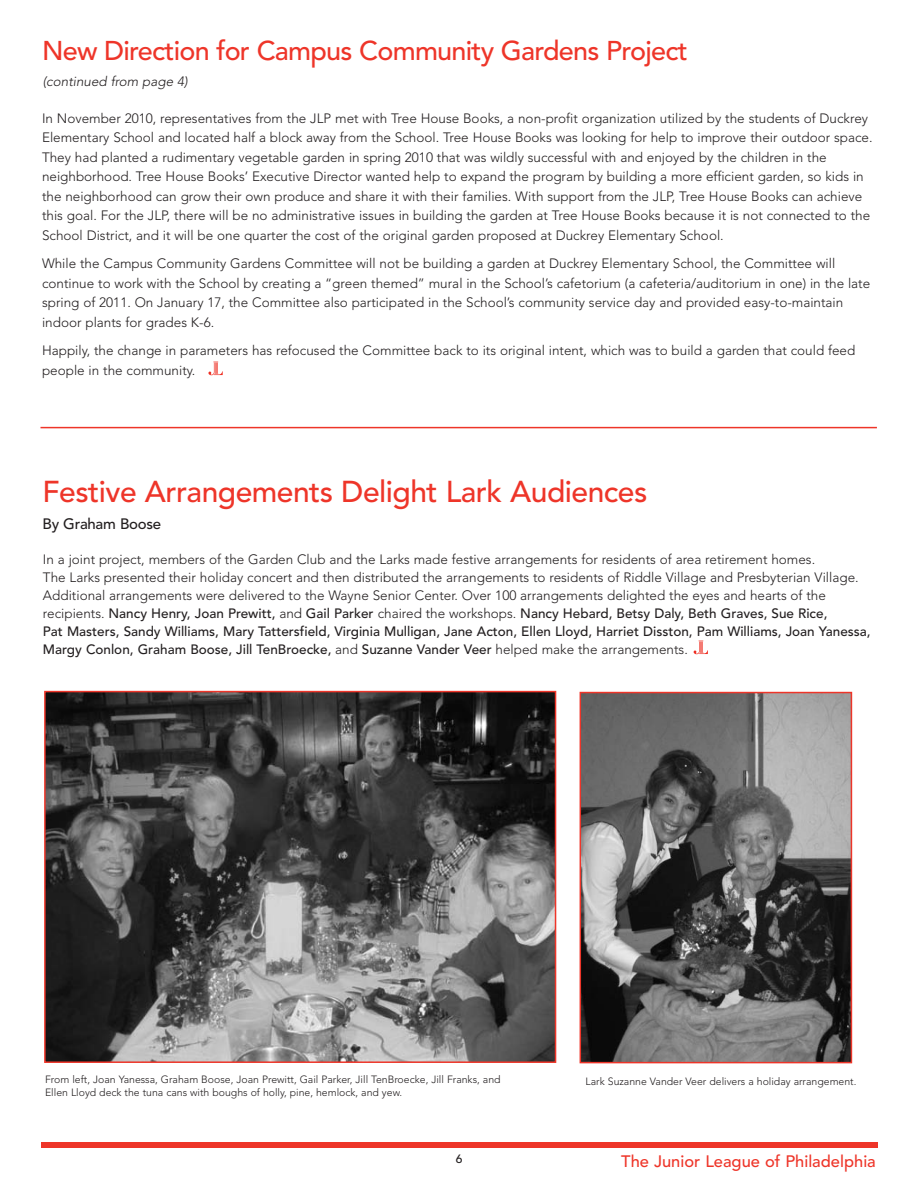
<style>
.page{position:relative;width:918px;height:1188px;background:#fff}
.page>*{position:absolute;margin:0;border:0;box-sizing:border-box;transform-origin:0 0}
.t1{font:500 30px "Avenir";letter-spacing:-.015em;color:#ee3529}
.t2{font:500 27px "Avenir";letter-spacing:-.03em;color:#ee3529}
.t3{font:500 16.5px "Avenir";color:#ee3529}
.t4{font:500 15px "Avenir";letter-spacing:-.015em;color:#231f20}
.t5{font:300 13.5px/19.5px "Avenir";color:#231f20}
.t6{font:italic 300 13.5px "Avenir";color:#231f20}
.t7{font:500 12px "Avenir";color:#231f20}
.t8{font:300 10.5px/12.6px "Avenir";color:#231f20}
.s1{font-weight:500}
</style>
<div class="page">
<div style="left:41px;top:1142px;width:837px;height:6px;background:#ee3529"></div>
<img style="left:47px;top:694px;width:506px;height:366px">
<div style="left:44px;top:691px;width:512px;height:372px;border:2px solid #ee3529"></div>
<img style="left:583px;top:695px;width:266px;height:365px">
<div style="left:580px;top:692px;width:272px;height:371px;border:2px solid #ee3529"></div>
<svg style="left:694px;top:641px;width:14px;height:13px"></svg>
<hr style="left:40px;top:427px;width:837px;height:1px;background:#ee3529">
<svg style="left:208px;top:362px;width:15px;height:13px"></svg>
<h2 class="t2" style="left:42px;top:40px;width:647px">New Direction for Campus Community Gardens Project</h2>
<p class="t6" style="left:43px;top:76px;width:146px">(continued from page 4)</p>
<p class="t5" style="left:42px;top:109px;width:832px">In November 2010, representatives from the JLP met with Tree House Books, a non-profit organization utilized by the students of Duckrey Elementary School and located half a block away from the School. Tree House Books was looking for help to improve their outdoor space.<br>They had planted a rudimentary vegetable garden in spring 2010 that was wildly successful with and enjoyed by the children in the neighborhood. Tree House Books’ Executive Director wanted help to expand the program by building a more efficient garden, so kids in the neighborhood can grow their own produce and share it with their families. With support from the JLP, Tree House Books can achieve this goal. For the JLP, there will be no administrative issues in building the garden at Tree House Books because it is not connected to the School District, and it will be one quarter the cost of the original garden proposed at Duckrey Elementary School.</p>
<p class="t5" style="left:42px;top:255px;width:830px">While the Campus Community Gardens Committee will not be building a garden at Duckrey Elementary School, the Committee will continue to work with the School by creating a “green themed” mural in the School’s cafetorium (a cafeteria/auditorium in one) in the late spring of 2011. On January 17, the Committee also participated in the School’s community service day and provided easy-to-maintain indoor plants for grades K-6.</p>
<p class="t5" style="left:42px;top:342px;width:815px">Happily, the change in parameters has refocused the Committee back to its original intent, which was to build a garden that could feed people in the community.</p>
<h1 class="t1" style="left:43px;top:479px;width:606px">Festive Arrangements Delight Lark Audiences</h1>
<p class="t4" style="left:43px;top:518px;width:120px">By Graham Boose</p>
<p class="t5" style="left:43px;top:551px;width:829px;line-height:18px">In a joint project, members of the Garden Club and the Larks made festive arrangements for residents of area retirement homes.<br>The Larks presented their holiday concert and then distributed the arrangements to residents of Riddle Village and Presbyterian Village.<br>Additional arrangements were delivered to the Wayne Senior Center. Over 100 arrangements delighted the eyes and hearts of the recipients. <span class="s1">Nancy Henry, Joan Prewitt,</span> and <span class="s1">Gail Parker</span> chaired the workshops. <span class="s1">Nancy Hebard, Betsy Daly, Beth Graves, Sue Rice,<br>Pat Masters, Sandy Williams, Mary Tattersfield, Virginia Mulligan, Jane Acton, Ellen Lloyd, Harriet Disston, Pam Williams, Joan Yanessa, Margy Conlon, Graham Boose, Jill TenBroecke,</span> and <span class="s1">Suzanne Vander Veer</span> helped make the arrangements.</p>
<p class="t8" style="left:45px;top:1074px;width:457px">From left, Joan Yanessa, Graham Boose, Joan Prewitt, Gail Parker, Jill TenBroecke, Jill Franks, and<br>Ellen Lloyd deck the tuna cans with boughs of holly, pine, hemlock, and yew.</p>
<p class="t8" style="left:586px;top:1076px;width:272px">Lark Suzanne Vander Veer delivers a holiday arrangement.</p>
<p class="t7" style="left:456px;top:1154px;width:8px">6</p>
<p class="t3" style="left:621px;top:1154px;width:256px">The Junior League of Philadelphia</p>
</div>
